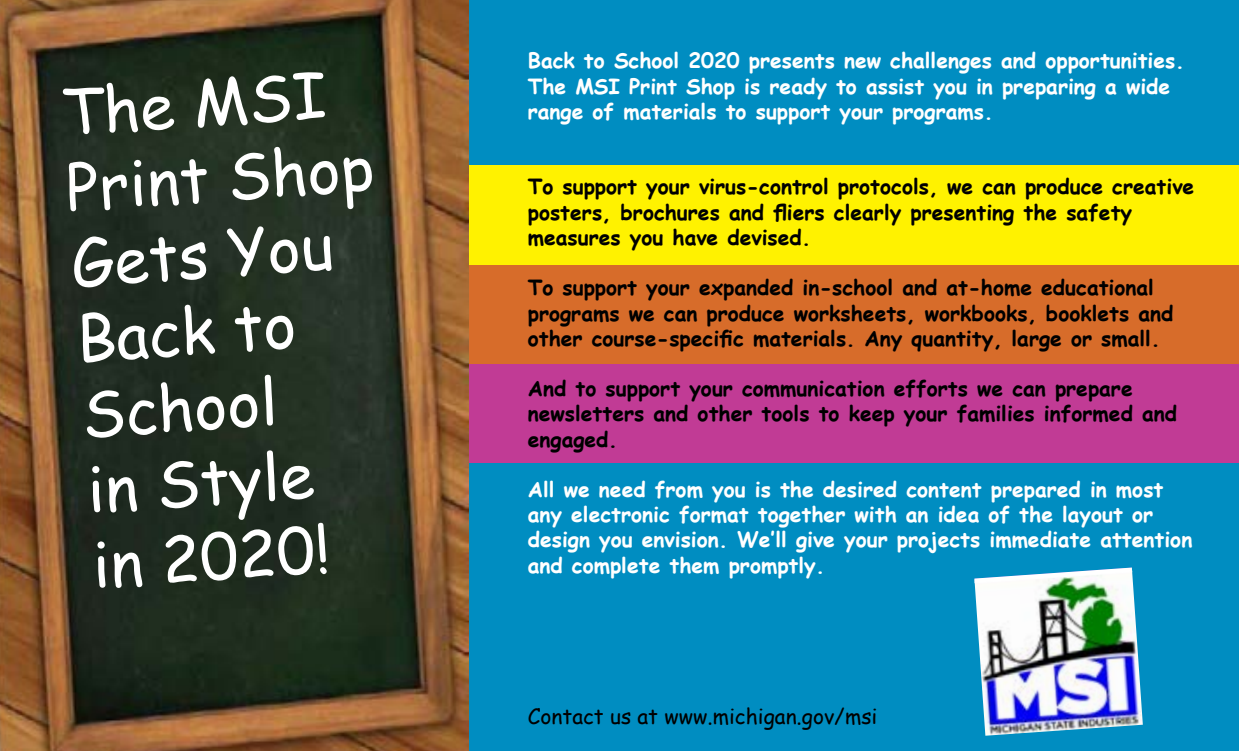
<style>
.page{position:relative;width:1239px;height:751px;background:#fff}
.page>*{position:absolute;margin:0;border:0;box-sizing:border-box;transform-origin:0 0}
.t1{font:63px/75.6px "Comic Sans MS";color:#fff}
.t2{font:700 21px/25.2px "Comic Sans MS";color:#000}
.t3{font:700 21px/25.2px "Comic Sans MS";color:#fff}
.t4{font:21px "Comic Sans MS";color:#000}
</style>
<div class="page">
<div style="left:469px;top:0;width:770px;height:751px;background:#008dc1"></div>
<div style="left:467px;top:363px;width:772px;height:100px;background:#c13b95"></div>
<div style="left:467px;top:264px;width:772px;height:99px;background:#d76c2a"></div>
<div style="left:467px;top:166px;width:772px;height:99px;background:#fff200"></div>
<img style="left:0;top:0;width:469px;height:751px">
<img style="left:974px;top:567px;width:169px;height:168px">
<h1 class="t1" style="left:58px;top:73px;width:310px;rotate:-4deg">The MSI<br>Print Shop<br>Gets You<br>Back to<br>School<br>in Style<br>in 2020!</h1>
<p class="t3" style="left:528px;top:47px;width:658px">Back to School 2020 presents new challenges and opportunities.<br>The MSI Print Shop is ready to assist you in preparing a wide range of materials to support your programs.</p>
<p class="t2" style="left:528px;top:173px;width:668px">To support your virus-control protocols, we can produce creative posters, brochures and fliers clearly presenting the safety measures you have devised.</p>
<p class="t2" style="left:528px;top:274px;width:647px">To support your expanded in-school and at-home educational programs we can produce worksheets, workbooks, booklets and other course-specific materials. Any quantity, large or small.</p>
<p class="t2" style="left:528px;top:375px;width:651px">And to support your communication efforts we can prepare newsletters and other tools to keep your families informed and engaged.</p>
<p class="t3" style="left:528px;top:476px;width:666px">All we need from you is the desired content prepared in most any electronic format together with an idea of the layout or design you envision. We’ll give your projects immediate attention and complete them promptly.</p>
<p class="t4" style="left:528px;top:700px;width:351px">Contact us at www.michigan.gov/msi</p>
</div>
